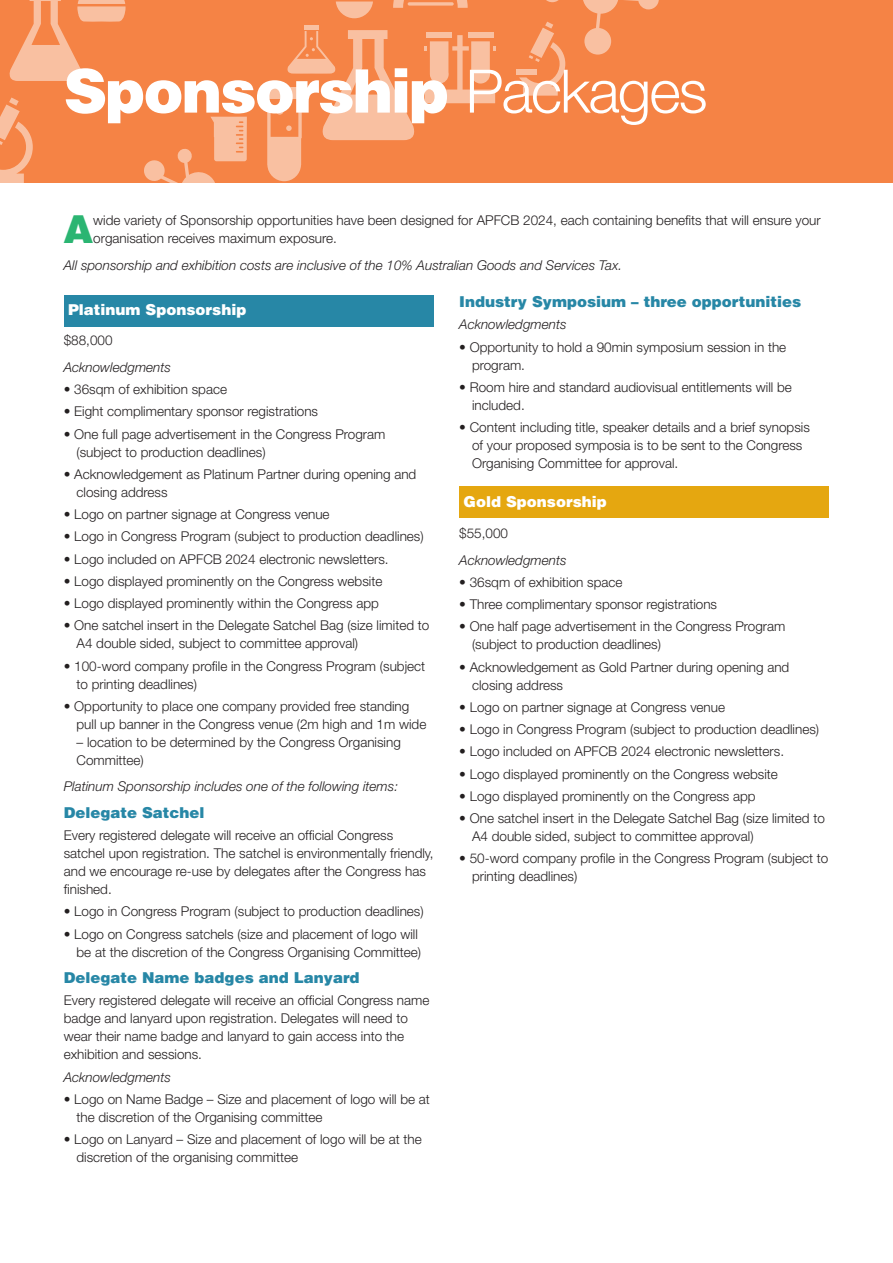
<style>
.page{position:relative;width:893px;height:1263px;background:#fff}
.page>*{position:absolute;margin:0;border:0;box-sizing:border-box;transform-origin:0 0}
.t1{font:900 60px "Helvetica";letter-spacing:-.03em;color:#fff}
.t2{font:900 38.55px "Helvetica";color:#2bb572}
.t3{font:900 15px "Helvetica";color:#2787a6}
.t4{font:900 15px "Helvetica";color:#fff}
.t5{font:300 13.5px/18px "Helvetica Neue";color:#231f20}
.t6{font:italic 300 13.5px "Helvetica Neue";color:#231f20}
.s1{font-family:"Helvetica Neue";font-weight:300}
</style>
<div class="page">
<div style="left:0;top:0;width:893px;height:183px;background:#f58345"></div>
<div style="left:263px;top:87px;width:42px;height:11px;background:#f9c0a1"></div>
<svg style="left:393px;top:0;width:75px;height:8px"></svg>
<svg style="left:408px;top:2px;width:46px;height:4px"></svg>
<svg style="left:9px;top:0;width:117px;height:81px"></svg>
<hr style="left:304px;top:25px;width:15px;height:4px;background:#f9c0a1">
<svg style="left:267px;top:30px;width:229px;height:151px"></svg>
<div style="left:517px;top:69px;width:20px;height:6px;background:#f9c0a1"></div>
<svg style="left:519px;top:0;width:140px;height:96px"></svg>
<svg style="left:336px;top:2px;width:37px;height:16px"></svg>
<svg style="left:0;top:97px;width:33px;height:86px"></svg>
<svg style="left:144px;top:117px;width:103px;height:66px"></svg>
<div style="left:64px;top:295px;width:370px;height:31px;background:#2787a6"></div>
<div style="left:459px;top:486px;width:370px;height:31px;background:#e5a710"></div>
<p class="t1" style="left:64px;top:52px;width:645px">Sponsorship <span class="s1">Packages</span></p>
<p class="t2" style="left:63px;top:204px;width:31px">A</p>
<p class="t5" style="left:93px;top:211px;width:729px">wide variety of Sponsorship opportunities have been designed for APFCB 2024, each containing benefits that will ensure your organisation receives maximum exposure.</p>
<p class="t6" style="left:64px;top:257px;width:560px">All sponsorship and exhibition costs are inclusive of the 10% Australian Goods and Services Tax.</p>
<p class="t4" style="left:68px;top:299px;width:180px">Platinum Sponsorship</p>
<p class="t5" style="left:64px;top:331px;width:50px">$88,000</p>
<p class="t6" style="left:64px;top:359px;width:109px">Acknowledgments</p>
<p class="t5" style="left:64px;top:380px;width:165px">• 36sqm of exhibition space</p>
<p class="t5" style="left:64px;top:402px;width:256px">• Eight complimentary sponsor registrations</p>
<p class="t5" style="left:77px;top:424px;width:310px;text-indent:-13px">• One full page advertisement in the Congress Program (subject to production deadlines)</p>
<p class="t5" style="left:77px;top:465px;width:341px;text-indent:-13px">• Acknowledgement as Platinum Partner during opening and closing address</p>
<p class="t5" style="left:64px;top:505px;width:267px">• Logo on partner signage at Congress venue</p>
<p class="t5" style="left:64px;top:527px;width:361px">• Logo in Congress Program (subject to production deadlines)</p>
<p class="t5" style="left:64px;top:549px;width:326px">• Logo included on APFCB 2024 electronic newsletters.</p>
<p class="t5" style="left:64px;top:572px;width:320px">• Logo displayed prominently on the Congress website</p>
<p class="t5" style="left:64px;top:594px;width:317px">• Logo displayed prominently within the Congress app</p>
<p class="t5" style="left:77px;top:616px;width:354px;text-indent:-13px">• One satchel insert in the Delegate Satchel Bag (size limited to<br>A4 double sided, subject to committee approval)</p>
<p class="t5" style="left:77px;top:656px;width:350px;text-indent:-13px">• 100-word company profile in the Congress Program (subject to printing deadlines)</p>
<p class="t5" style="left:77px;top:697px;width:351px;text-indent:-13px">• Opportunity to place one company provided free standing pull up banner in the Congress venue (2m high and 1m wide</p>
<p class="t5" style="left:77px;top:733px;width:326px">– location to be determined by the Congress Organising<br>Committee)</p>
<p class="t6" style="left:64px;top:778px;width:336px">Platinum Sponsorship includes one of the following items:</p>
<p class="t3" style="left:64px;top:803px;width:142px">Delegate Satchel</p>
<p class="t5" style="left:64px;top:826px;width:371px">Every registered delegate will receive an official Congress satchel upon registration. The satchel is environmentally friendly, and we encourage re-use by delegates after the Congress has finished.</p>
<p class="t5" style="left:64px;top:902px;width:361px">• Logo in Congress Program (subject to production deadlines)</p>
<p class="t5" style="left:64px;top:924px;width:359px;text-align:right">• Logo on Congress satchels (size and placement of logo will be at the discretion of the Congress Organising Committee)</p>
<p class="t3" style="left:64px;top:968px;width:297px">Delegate Name badges and Lanyard</p>
<p class="t5" style="left:64px;top:991px;width:367px">Every registered delegate will receive an official Congress name badge and lanyard upon registration. Delegates will need to wear their name badge and lanyard to gain access into the exhibition and sessions.</p>
<p class="t6" style="left:64px;top:1069px;width:109px">Acknowledgments</p>
<p class="t5" style="left:77px;top:1090px;width:355px;text-indent:-13px">• Logo on Name Badge – Size and placement of logo will be at the discretion of the Organising committee</p>
<p class="t5" style="left:77px;top:1130px;width:347px;text-indent:-13px">• Logo on Lanyard – Size and placement of logo will be at the discretion of the organising committee</p>
<p class="t3" style="left:459px;top:292px;width:343px">Industry Symposium – three opportunities</p>
<p class="t6" style="left:459px;top:316px;width:109px">Acknowledgments</p>
<p class="t5" style="left:472px;top:337px;width:316px;text-indent:-13px">• Opportunity to hold a 90min symposium session in the program.</p>
<p class="t5" style="left:472px;top:378px;width:321px;text-indent:-13px">• Room hire and standard audiovisual entitlements will be included.</p>
<p class="t5" style="left:472px;top:418px;width:339px;text-indent:-13px">• Content including title, speaker details and a brief synopsis of your proposed symposia is to be sent to the Congress<br>Organising Committee for approval.</p>
<p class="t4" style="left:463px;top:492px;width:145px">Gold Sponsorship</p>
<p class="t5" style="left:459px;top:524px;width:50px">$55,000</p>
<p class="t6" style="left:459px;top:552px;width:109px">Acknowledgments</p>
<p class="t5" style="left:459px;top:573px;width:165px">• 36sqm of exhibition space</p>
<p class="t5" style="left:459px;top:595px;width:259px">• Three complimentary sponsor registrations</p>
<p class="t5" style="left:472px;top:617px;width:315px;text-indent:-13px">• One half page advertisement in the Congress Program (subject to production deadlines)</p>
<p class="t5" style="left:472px;top:657px;width:319px;text-indent:-13px">• Acknowledgement as Gold Partner during opening and closing address</p>
<p class="t5" style="left:459px;top:698px;width:267px">• Logo on partner signage at Congress venue</p>
<p class="t5" style="left:459px;top:720px;width:361px">• Logo in Congress Program (subject to production deadlines)</p>
<p class="t5" style="left:459px;top:742px;width:326px">• Logo included on APFCB 2024 electronic newsletters.</p>
<p class="t5" style="left:459px;top:764px;width:320px">• Logo displayed prominently on the Congress website</p>
<p class="t5" style="left:459px;top:787px;width:298px">• Logo displayed prominently on the Congress app</p>
<p class="t5" style="left:472px;top:809px;width:354px;text-indent:-13px">• One satchel insert in the Delegate Satchel Bag (size limited to<br>A4 double sided, subject to committee approval)</p>
<p class="t5" style="left:472px;top:849px;width:358px;text-indent:-13px">• 50-word company profile in the Congress Program (subject to printing deadlines)</p>
</div>
